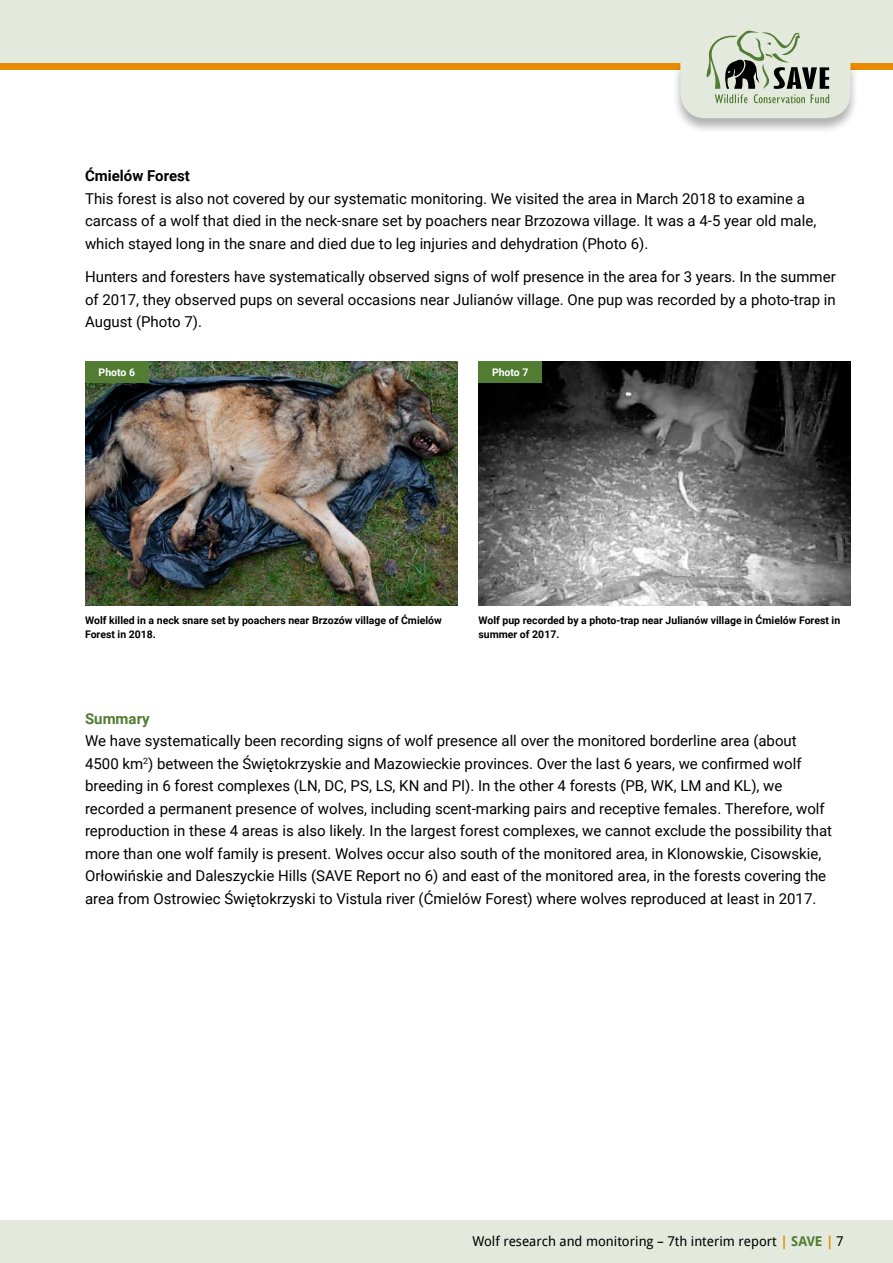
<style>
.page{position:relative;width:893px;height:1263px;background:#fff}
.page>*{position:absolute;margin:0;border:0;box-sizing:border-box;transform-origin:0 0}
.t1{font:15px/22.5px "Roboto";color:#000}
.t2{font:700 15px "Roboto";color:#000}
.t3{font:700 15px "Roboto";color:#517c32}
.t4{font:13.5px "Droid Sans";color:#000}
.t5{font:700 10.5px/13.5px "Roboto";color:#000}
.t6{font:700 10.5px "Roboto";color:#fff}
.s1{font-weight:700;color:#e88b00}
.s2{font-weight:700;color:#517c32}
</style>
<div class="page">
<div style="left:0;top:1220px;width:893px;height:43px;background:#e3e9dc"></div>
<div style="left:0;top:0;width:893px;height:64px;background:#e3e9dc"></div>
<div style="left:0;top:64px;width:893px;height:6px;background:#e88b00"></div>
<div style="left:672px;top:62px;width:186px;height:72px;background:#000;opacity:.3"></div>
<svg style="left:680px;top:30px;width:170px;height:88px"></svg>
<img style="left:85px;top:361px;width:372px;height:245px">
<div style="left:85px;top:361px;width:64px;height:22px;background:#517c32"></div>
<img style="left:478px;top:361px;width:372px;height:245px">
<div style="left:478px;top:361px;width:64px;height:22px;background:#517c32"></div>
<p class="t2" style="left:85px;top:165px;width:106px">Ćmielów Forest</p>
<p class="t1" style="left:85px;top:187px;width:733px">This forest is also not covered by our systematic monitoring. We visited the area in March 2018 to examine a carcass of a wolf that died in the neck-snare set by poachers near Brzozowa village. It was a 4-5 year old male, which stayed long in the snare and died due to leg injuries and dehydration (Photo 6).</p>
<p class="t1" style="left:85px;top:265px;width:752px;text-align:justify">Hunters and foresters have systematically observed signs of wolf presence in the area for 3 years. In the summer of 2017, they observed pups on several occasions near Julianów village. One pup was recorded by a photo-trap in August (Photo 7).</p>
<p class="t6" style="left:99px;top:365px;width:38px">Photo 6</p>
<p class="t6" style="left:492px;top:365px;width:38px">Photo 7</p>
<p class="t5" style="left:85px;top:614px;width:358px">Wolf killed in a neck snare set by poachers near Brzozów village of Ćmielów<br>Forest in 2018.</p>
<p class="t5" style="left:478px;top:614px;width:363px">Wolf pup recorded by a photo-trap near Julianów village in Ćmielów Forest in summer of 2017.</p>
<p class="t3" style="left:85px;top:708px;width:66px">Summary</p>
<p class="t1" style="left:85px;top:729px;width:749px">We have systematically been recording signs of wolf presence all over the monitored borderline area (about 4500 km<sup>2</sup>) between the Świętokrzyskie and Mazowieckie provinces. Over the last 6 years, we confirmed wolf breeding in 6 forest complexes (LN, DC, PS, LS, KN and PI). In the other 4 forests (PB, WK, LM and KL), we recorded a permanent presence of wolves, including scent-marking pairs and receptive females. Therefore, wolf reproduction in these 4 areas is also likely. In the largest forest complexes, we cannot exclude the possibility that more than one wolf family is present. Wolves occur also south of the monitored area, in Klonowskie, Cisowskie, Orłowińskie and Daleszyckie Hills (SAVE Report no 6) and east of the monitored area, in the forests covering the area from Ostrowiec Świętokrzyski to Vistula river (Ćmielów Forest) where wolves reproduced at least in 2017.</p>
<p class="t4" style="left:472px;top:1233px;width:372px">Wolf research and monitoring – 7th interim report <span class="s1">|</span> <span class="s2">SAVE</span> <span class="s1">|</span> 7</p>
</div>
